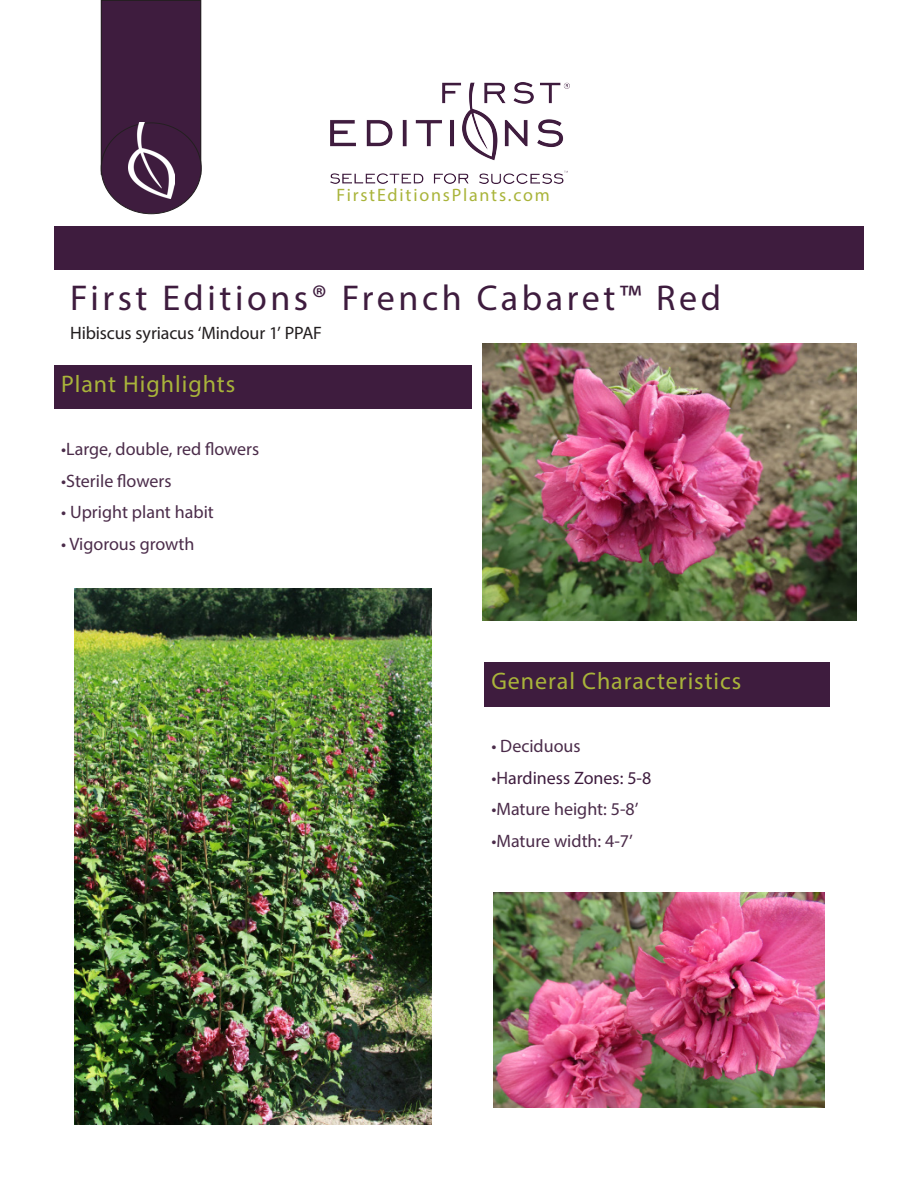
<style>
.page{position:relative;width:918px;height:1188px;background:#fff}
.page>*{position:absolute;margin:0;border:0;box-sizing:border-box;transform-origin:0 0}
.t1{font:36px "Myriad Pro";letter-spacing:.1em;color:#3e1c3e}
.t2{font:24px "Myriad Pro";letter-spacing:.04em;color:#a9b43a}
.t3{font:18px "Myriad Pro";color:#4b2c4a}
.t4{font:18px "Myriad Pro";letter-spacing:-.01em;color:#231f20}
.t5{font:18px "Myriad Pro";letter-spacing:.1em;color:#a9b43a}
.t6{font:18px "Myriad Pro";color:#3e1c3e}
.s1{color:#4b2c4a}
</style>
<div class="page">
<div style="left:484px;top:662px;width:346px;height:45px;background:#3e1c3e"></div>
<div style="left:54px;top:365px;width:418px;height:44px;background:#3e1c3e"></div>
<img style="left:331px;top:83px;width:238px;height:101px">
<div style="left:54px;top:227px;width:810px;height:43px;background:#3e1c3e"></div>
<div style="left:101px;top:0;width:100px;height:174px;background:#3e1c3e"></div>
<div style="left:101px;top:0;width:100px;height:175px;border:1px solid #231f20"></div>
<div style="left:101px;top:123px;width:100px;height:91px;background:#3e1c3e;border-radius:50%"></div>
<img style="left:128px;top:123px;width:46px;height:75px">
<img style="left:482px;top:344px;width:375px;height:277px">
<img style="left:74px;top:588px;width:358px;height:537px">
<img style="left:493px;top:893px;width:332px;height:214px">
<p class="t5" style="left:337px;top:184px;width:215px">FirstEditionsPlants.com</p>
<p class="t1" style="left:70px;top:275px;width:653px">First Editions® French Cabaret™ Red</p>
<p class="t4" style="left:70px;top:322px;width:253px">Hibiscus syriacus ‘Mindour 1’ PPAF</p>
<p class="t2" style="left:61px;top:370px;width:176px">Plant Highlights</p>
<p class="t3" style="left:61px;top:438px;width:200px">•Large, double, red flowers</p>
<p class="t3" style="left:61px;top:470px;width:112px">•Sterile flowers</p>
<p class="t3" style="left:61px;top:501px;width:154px">• Upright plant habit</p>
<p class="t3" style="left:61px;top:533px;width:135px">• Vigorous growth</p>
<p class="t2" style="left:491px;top:667px;width:252px">General Characteristics</p>
<p class="t3" style="left:491px;top:735px;width:91px">• Deciduous</p>
<p class="t6" style="left:491px;top:767px;width:161px"><span class="s1">•H</span>ardiness Zones: 5-8</p>
<p class="t3" style="left:491px;top:798px;width:149px">•Mature height: 5-8’</p>
<p class="t3" style="left:491px;top:830px;width:143px">•Mature width: 4-7’</p>
</div>
